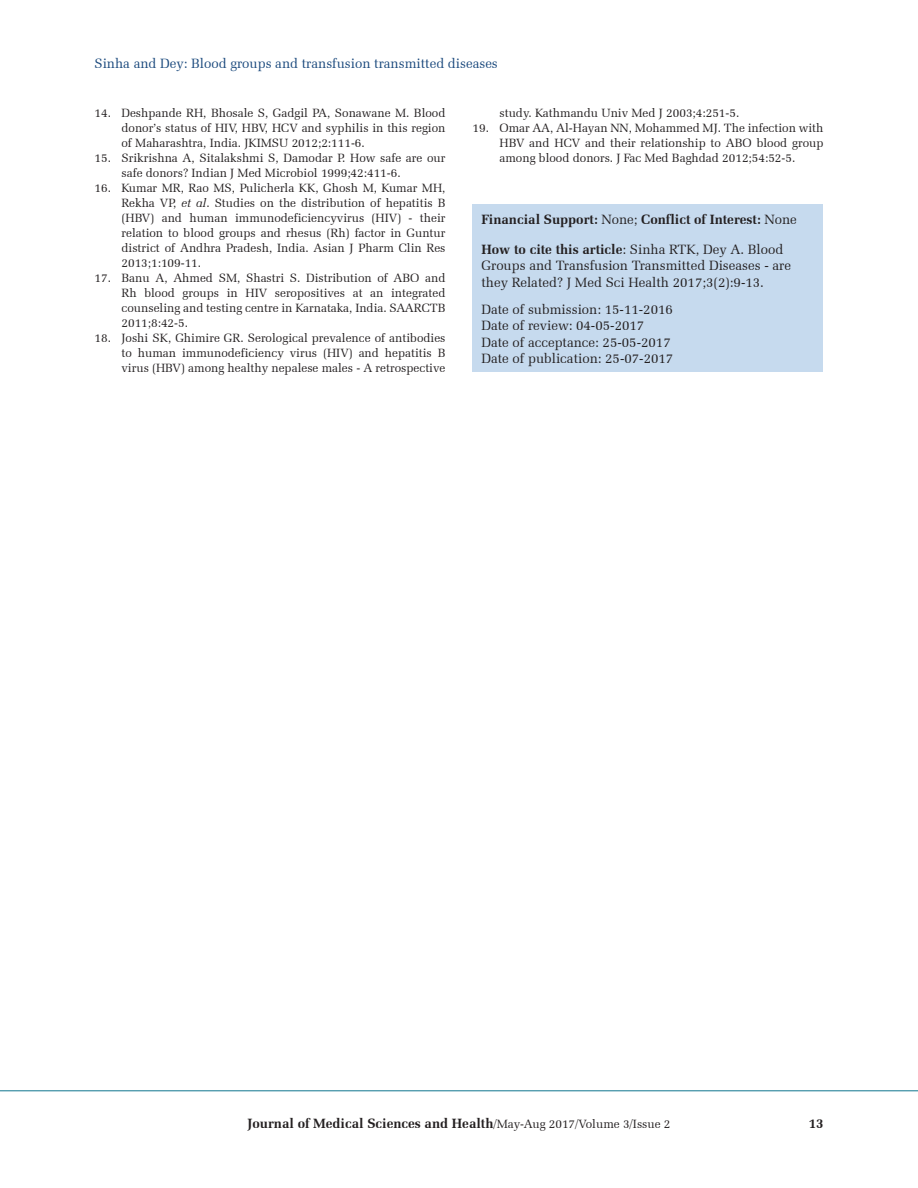
<style>
.page{position:relative;width:918px;height:1188px;background:#fff}
.page>*{position:absolute;margin:0;border:0;box-sizing:border-box;transform-origin:0 0}
.HTC{font:13.5px/16.5px "Zapf Elliptical 711 BT";color:#231f20}
.SRC{font:700 13.5px "Zapf Elliptical 711 BT";color:#231f20}
.HIS{font:13.5px/16.5px "Zapf Elliptical 711 BT";color:#231f20}
.t1{font:13.5px "Zapf Elliptical 711 BT";color:#19487c}
.REF{font:12px/15px "Zapf Elliptical 711 BT";color:#231f20;text-align:justify}
.s1{font-style:italic}
.s2{font-weight:400}
.s3{font-weight:700}
.s4{font-weight:400;font-size:12px}
</style>
<div class="page">
<hr style="left:0;top:1090px;width:918px;height:1px;background:#2a849b">
<div style="left:472px;top:204px;width:352px;height:168px;background:#c6daee"></div>
<p class="t1" style="left:94px;top:55px;width:405px">Sinha and Dey: Blood groups and transfusion transmitted diseases</p>
<p class="REF" style="left:122px;top:105px;width:326px;text-indent:-27px">14. Deshpande RH, Bhosale S, Gadgil PA, Sonawane M. Blood donor’s status of HIV, HBV, HCV and syphilis in this region of Maharashtra, India. JKIMSU 2012;2:111-6.</p>
<p class="REF" style="left:122px;top:150px;width:326px;text-indent:-27px">15. Srikrishna A, Sitalakshmi S, Damodar P. How safe are our safe donors? Indian J Med Microbiol 1999;42:411-6.</p>
<p class="REF" style="left:122px;top:180px;width:326px;text-indent:-27px">16. Kumar MR, Rao MS, Pulicherla KK, Ghosh M, Kumar MH, Rekha VP, <span class="s1">et al</span>. Studies on the distribution of hepatitis B (HBV) and human immunodeficiencyvirus (HIV) - their relation to blood groups and rhesus (Rh) factor in Guntur district of Andhra Pradesh, India. Asian J Pharm Clin Res 2013;1:109-11.</p>
<p class="REF" style="left:122px;top:270px;width:326px;text-indent:-27px">17. Banu A, Ahmed SM, Shastri S. Distribution of ABO and Rh blood groups in HIV seropositives at an integrated counseling and testing centre in Karnataka, India. SAARCTB 2011;8:42-5.</p>
<p class="REF" style="left:122px;top:330px;width:326px;text-indent:-27px">18. Joshi SK, Ghimire GR. Serological prevalence of antibodies to human immunodeficiency virus (HIV) and hepatitis B virus (HBV) among healthy nepalese males - A retrospective</p>
<p class="REF" style="left:500px;top:105px;width:241px">study. Kathmandu Univ Med J 2003;4:251-5.</p>
<p class="REF" style="left:500px;top:120px;width:325px;text-indent:-27px">19. Omar AA, Al-Hayan NN, Mohammed MJ. The infection with HBV and HCV and their relationship to ABO blood group among blood donors. J Fac Med Baghdad 2012;54:52-5.</p>
<p class="SRC" style="left:482px;top:211px;width:317px">Financial Support: <span class="s2">None;</span> Conflict of Interest: <span class="s2">None</span></p>
<p class="HTC" style="left:482px;top:241px;width:311px"><span class="s3">How to cite this article</span>: Sinha RTK, Dey A. Blood<br>Groups and Transfusion Transmitted Diseases - are they Related? J Med Sci Health 2017;3(2):9-13.</p>
<p class="HIS" style="left:482px;top:301px;width:193px">Date of submission: 15-11-2016<br>Date of review: 04-05-2017<br>Date of acceptance: 25-05-2017<br>Date of publication: 25-07-2017</p>
<p class="SRC" style="left:247px;top:1115px;width:425px">Journal of Medical Sciences and Health<span class="s4">/May-Aug 2017/Volume 3/Issue 2</span></p>
<p class="SRC" style="left:809px;top:1115px;width:16px">13</p>
</div>
